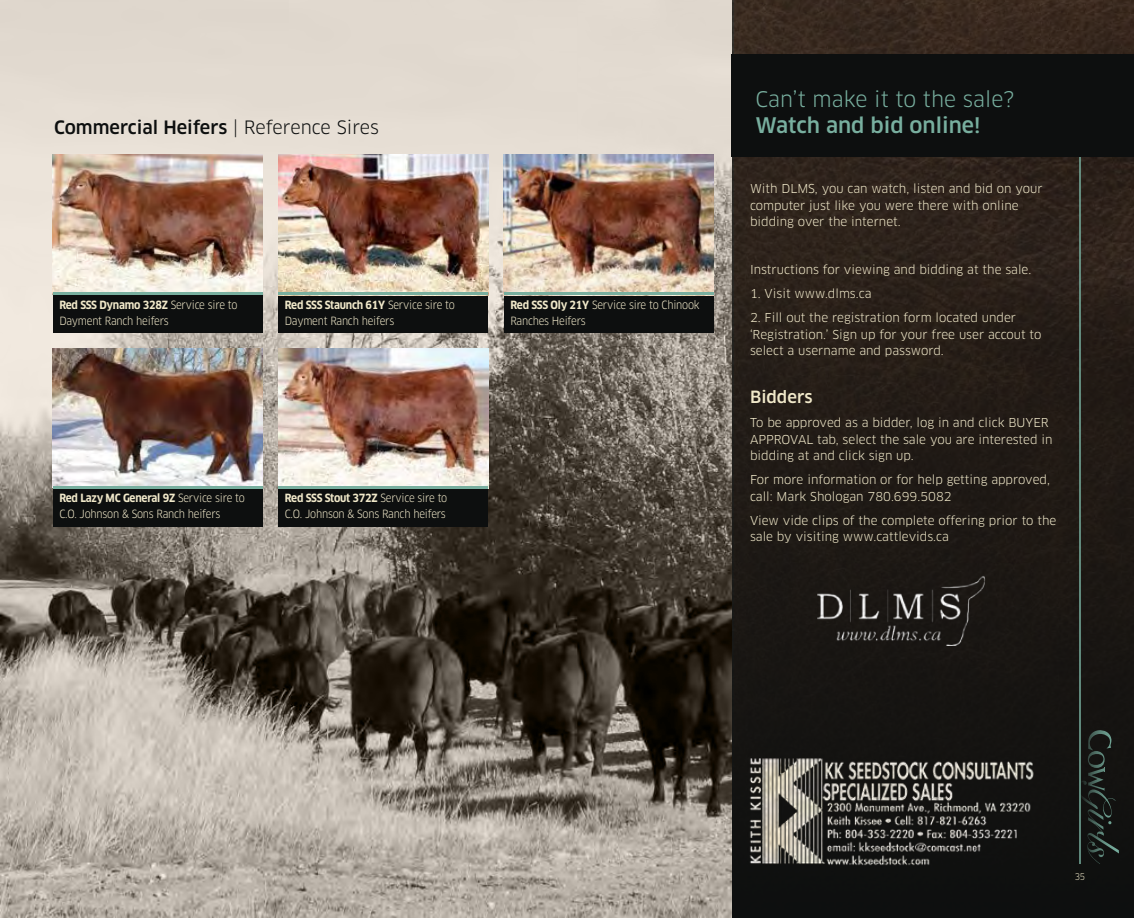
<style>
.page{position:relative;width:1134px;height:918px;background:#fff}
.page>*{position:absolute;margin:0;border:0;box-sizing:border-box;transform-origin:0 0}
.t1{font:21px "Clan OT";color:#78af9f}
.t2{font:500 21px "Clan OT";color:#78af9f}
.t3{font:500 18px "Clan OT";color:#0d0f0f}
.t4{font:500 16.5px "Clan OT";color:#f1e9ca}
.t5{font:12px/16.5px "Clan OT";color:#f1e9ca}
.t6{font:11.1px/15.9px "Clan OT Narr";letter-spacing:-.02em;color:#f1e9ca}
.t7{font:9px "Clan OT Narr";color:#f1e9ca}
.s1{font-weight:400}
.s2{font-weight:700}
</style>
<div class="page">
<svg style="left:731px;top:0;width:403px;height:918px;fill:#221b16"></svg>
<svg style="left:1078px;top:730px;width:41px;height:134px"></svg>
<hr style="left:1079px;top:54px;width:2px;height:810px;background:#78af9f">
<img style="left:1px;top:0;width:730px;height:918px">
<img style="left:817px;top:567px;width:176px;height:78px">
<div style="left:731px;top:54px;width:403px;height:103px;background:#0d0f0f"></div>
<img style="left:736px;top:734px;width:306px;height:152px">
<div style="left:53px;top:154px;width:210px;height:179px;background:#0d0f0f"></div>
<img style="left:53px;top:154px;width:210px;height:139px">
<hr style="left:53px;top:293px;width:210px;height:2px;background:#78af9f">
<div style="left:53px;top:348px;width:210px;height:179px;background:#0d0f0f"></div>
<img style="left:53px;top:348px;width:210px;height:138px">
<hr style="left:53px;top:486px;width:210px;height:3px;background:#78af9f">
<div style="left:278px;top:348px;width:210px;height:179px;background:#0d0f0f"></div>
<img style="left:278px;top:348px;width:210px;height:138px">
<hr style="left:278px;top:486px;width:210px;height:3px;background:#78af9f">
<div style="left:278px;top:154px;width:210px;height:179px;background:#0d0f0f"></div>
<img style="left:278px;top:154px;width:210px;height:139px">
<hr style="left:278px;top:293px;width:210px;height:2px;background:#78af9f">
<div style="left:504px;top:154px;width:210px;height:179px;background:#0d0f0f"></div>
<img style="left:504px;top:154px;width:210px;height:139px">
<hr style="left:504px;top:293px;width:210px;height:2px;background:#78af9f">
<h1 class="t1" style="left:755px;top:87px;width:260px">Can’t make it to the sale?</h1>
<h2 class="t3" style="left:54px;top:117px;width:327px">Commercial Heifers <span class="s1">| Reference Sires</span></h2>
<h1 class="t2" style="left:755px;top:113px;width:227px">Watch and bid online!</h1>
<p class="t6" style="left:59px;top:297px;width:180px"><span class="s2">Red SSS Dynamo 328Z</span> Service sire to<br>Dayment Ranch heifers</p>
<p class="t6" style="left:285px;top:297px;width:172px"><span class="s2">Red SSS Staunch 61Y</span> Service sire to<br>Dayment Ranch heifers</p>
<p class="t6" style="left:510px;top:297px;width:191px"><span class="s2">Red SSS Oly 21Y</span> Service sire to Chinook<br>Ranches Heifers</p>
<p class="t6" style="left:59px;top:490px;width:187px"><span class="s2">Red Lazy MC General 9Z</span> Service sire to<br>C.O. Johnson &amp; Sons Ranch heifers</p>
<p class="t6" style="left:285px;top:490px;width:164px"><span class="s2">Red SSS Stout 372Z</span> Service sire to<br>C.O. Johnson &amp; Sons Ranch heifers</p>
<p class="t5" style="left:750px;top:180px;width:294px">With DLMS, you can watch, listen and bid on your computer just like you were there with online bidding over the internet.</p>
<p class="t5" style="left:750px;top:261px;width:283px">Instructions for viewing and bidding at the sale.</p>
<p class="t5" style="left:750px;top:285px;width:123px">1. Visit www.dlms.ca</p>
<p class="t5" style="left:750px;top:309px;width:293px">2. Fill out the registration form located under ‘Registration.’ Sign up for your free user accout to select a username and password.</p>
<h3 class="t4" style="left:750px;top:387px;width:64px">Bidders</h3>
<p class="t5" style="left:750px;top:414px;width:304px">To be approved as a bidder, log in and click BUYER<br>APPROVAL tab, select the sale you are interested in bidding at and click sign up.</p>
<p class="t5" style="left:750px;top:471px;width:301px">For more information or for help getting approved, call: Mark Shologan 780.699.5082</p>
<p class="t5" style="left:750px;top:512px;width:308px">View vide clips of the complete offering prior to the sale by visiting www.cattlevids.ca</p>
<p class="t7" style="left:1075px;top:871px;width:12px">35</p>
</div>
